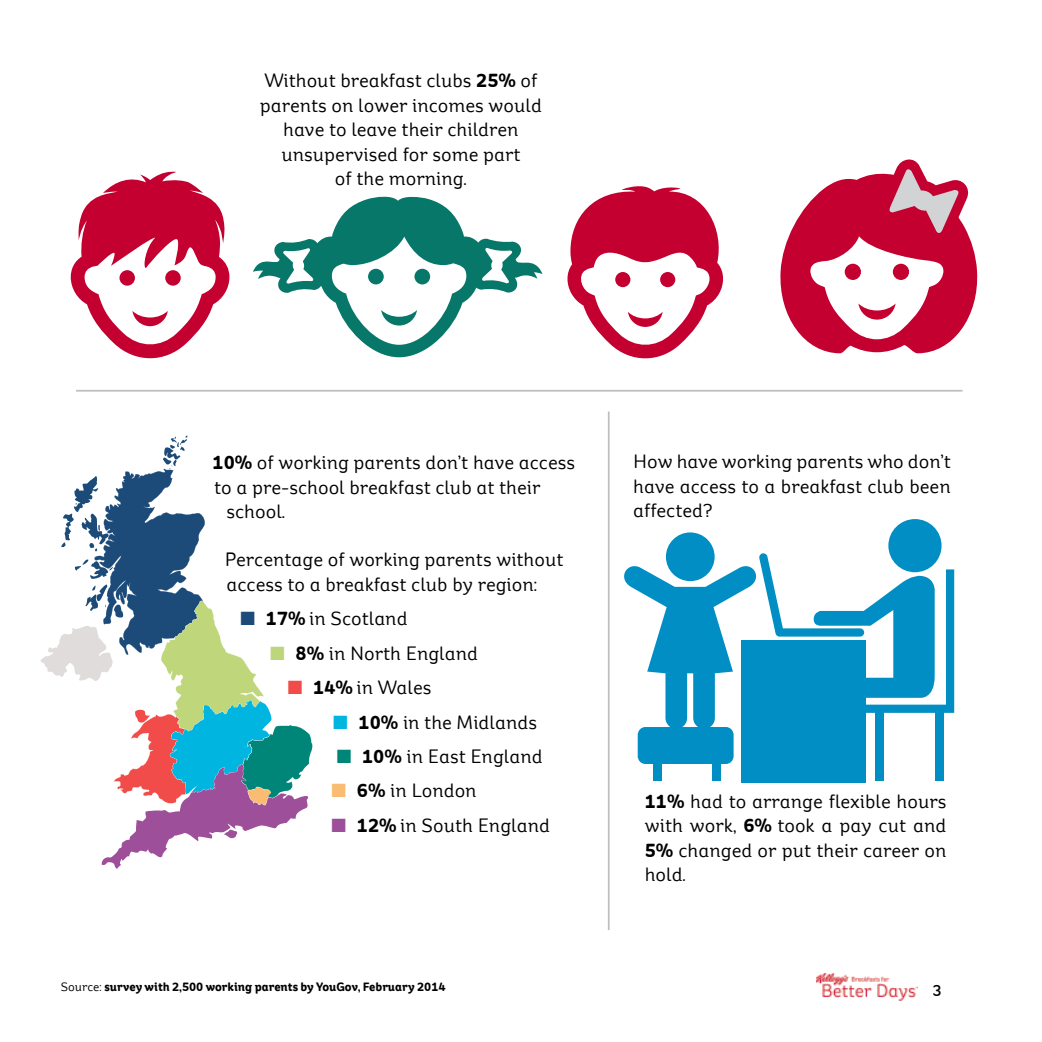
<style>
.page{position:relative;width:1042px;height:1042px;background:#fff}
.page>*{position:absolute;margin:0;border:0;box-sizing:border-box;transform-origin:0 0}
.t1{font:19.25px/24.5px "Kelloggs Sans";color:#000;text-align:justify}
.t2{font:500 16.1px "Kelloggs Sans";color:#000}
.t3{font:700 12.25px "Kelloggs Sans";color:#000}
.s1{font-weight:700}
.s2{color:#1c4b79}
.s3{color:#bed67b}
.s4{color:#f14c4a}
.s5{color:#00b6e1}
.s6{color:#008679}
.s7{color:#fabb72}
.s8{color:#9d5099}
.s9{font-weight:400}
</style>
<div class="page">
<img style="left:817px;top:973px;width:100px;height:28px">
<svg style="left:780px;top:159px;width:198px;height:194px"></svg>
<svg style="left:253px;top:196px;width:289px;height:161px"></svg>
<svg style="left:567px;top:186px;width:156px;height:173px"></svg>
<svg style="left:71px;top:171px;width:158px;height:188px"></svg>
<svg style="left:40px;top:435px;width:273px;height:434px"></svg>
<div style="left:935px;top:710px;width:8px;height:71px;background:#008ec5"></div>
<div style="left:876px;top:710px;width:8px;height:71px;background:#008ec5"></div>
<div style="left:712px;top:737px;width:8px;height:44px;background:#008ec5"></div>
<div style="left:653px;top:737px;width:8px;height:44px;background:#008ec5"></div>
<div style="left:888px;top:519px;width:53px;height:53px;background:#008ec5;border-radius:50%"></div>
<div style="left:741px;top:640px;width:124px;height:143px;background:#008ec5"></div>
<svg style="left:624px;top:532px;width:330px;height:197px"></svg>
<div style="left:638px;top:727px;width:95px;height:37px;background:#008ec5;border-radius:8px"></div>
<hr style="left:76px;top:390px;width:886px;height:2px;background:#bcbec0">
<hr style="left:608px;top:411px;width:1px;height:519px;background:#bcbec0">
<p class="t1" style="left:260px;top:68px;width:284px;text-align:center">Without breakfast clubs <span class="s1">25%</span> of parents on lower incomes would have to leave their children unsupervised for some part<br>of the morning.</p>
<p class="t1" style="left:212px;top:451px;width:364px"><span class="s1">10%</span> of working parents don’t have access</p>
<p class="t1" style="left:214px;top:475px;width:328px">to a pre-school breakfast club at their</p>
<p class="t1" style="left:226px;top:500px;width:60px">school.</p>
<p class="t1" style="left:225px;top:548px;width:340px">Percentage of working parents without access to a breakfast club by region:</p>
<p class="t1" style="left:240px;top:607px;width:169px"><span class="s2">■</span> <span class="s1">17%</span> in Scotland</p>
<p class="t1" style="left:270px;top:641px;width:209px"><span class="s3">■</span> <span class="s1">8%</span> in North England</p>
<p class="t1" style="left:288px;top:675px;width:145px"><span class="s4">■</span> <span class="s1">14%</span> in Wales</p>
<p class="t1" style="left:333px;top:710px;width:205px"><span class="s5">■</span> <span class="s1">10%</span> in the Midlands</p>
<p class="t1" style="left:337px;top:744px;width:207px"><span class="s6">■</span> <span class="s1">10%</span> in East England</p>
<p class="t1" style="left:331px;top:779px;width:147px"><span class="s7">■</span> <span class="s1">6%</span> in London</p>
<p class="t1" style="left:331px;top:813px;width:220px"><span class="s8">■</span> <span class="s1">12%</span> in South England</p>
<p class="t3" style="left:61px;top:979px;width:386px"><span class="s9">Source:</span> survey with 2,500 working parents by YouGov, February 2014</p>
<p class="t1" style="left:633px;top:450px;width:319px">How have working parents who don’t have access to a breakfast club been affected?</p>
<p class="t1" style="left:645px;top:789px;width:303px"><span class="s1">11%</span> had to arrange flexible hours with work, <span class="s1">6%</span> took a pay cut and <span class="s1">5%</span> changed or put their career on hold.</p>
<p class="t2" style="left:932px;top:981px;width:11px">3</p>
</div>
